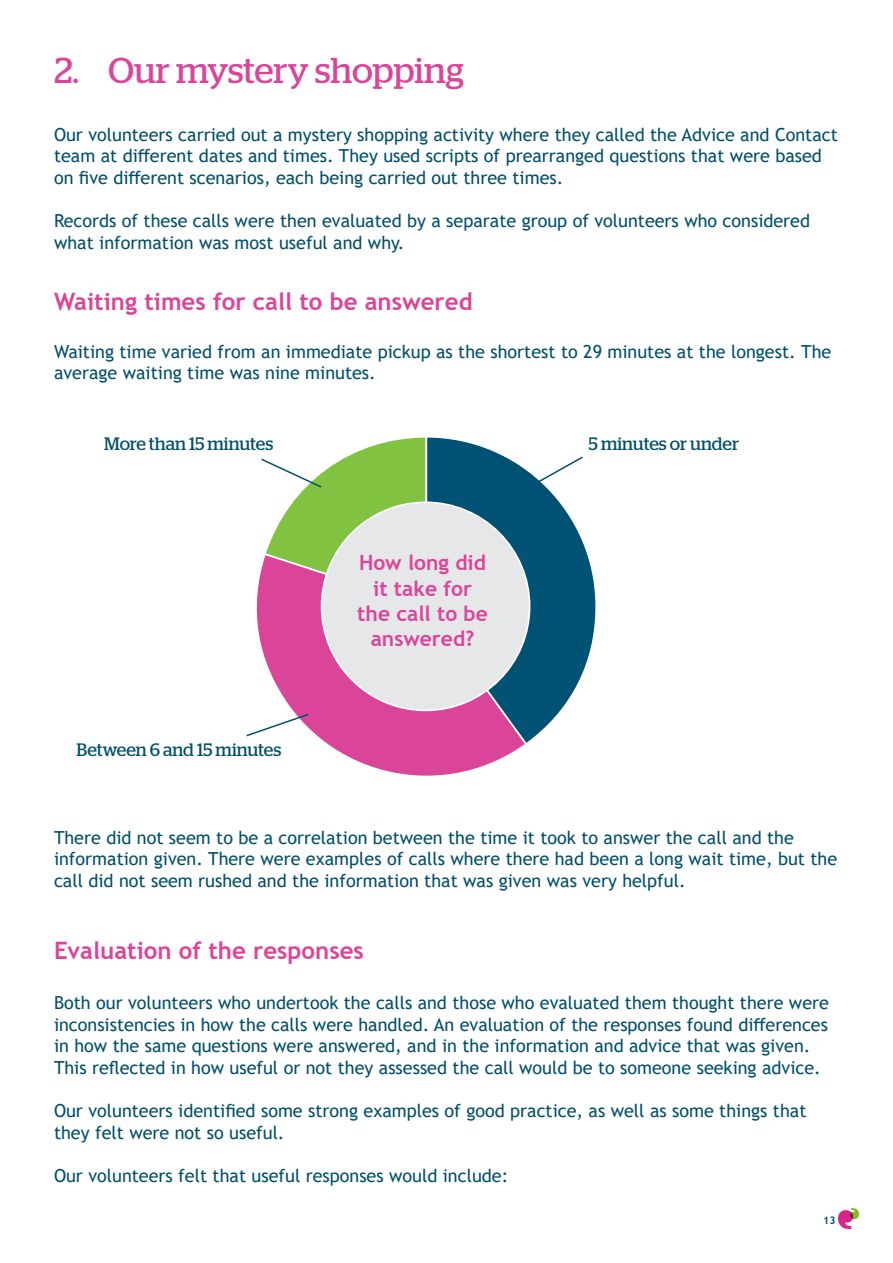
<style>
.page{position:relative;width:893px;height:1263px;background:#fff}
.page>*{position:absolute;margin:0;border:0;box-sizing:border-box;transform-origin:0 0}
.t1{font:36px "Stag";letter-spacing:-.005em;color:#da4599}
.t2{font:700 24px "Trebuchet MS";color:#da4599}
.t3{font:700 21px/25.2px "Trebuchet MS";color:#da4599;text-align:center}
.t4{font:18px/21.6px "Trebuchet MS";color:#004f6b}
.t5{font:18px "Stag";color:#004f6b}
.t6{font:700 10.5px "Trebuchet MS";color:#004f6b}
</style>
<div class="page">
<img style="left:839px;top:1209px;width:20px;height:19px">
<svg style="left:256px;top:577px;width:266px;height:199px"></svg>
<svg style="left:424px;top:437px;width:172px;height:309px"></svg>
<div style="left:322px;top:502px;width:208px;height:208px;background:#e6e7e9;border-radius:50%"></div>
<svg style="left:260px;top:437px;width:168px;height:172px"></svg>
<svg style="left:527px;top:455px;width:58px;height:34px"></svg>
<svg style="left:246px;top:712px;width:64px;height:25px"></svg>
<p class="t1" style="left:54px;top:49px;width:411px">2. Our mystery shopping</p>
<p class="t4" style="left:54px;top:124px;width:785px">Our volunteers carried out a mystery shopping activity where they called the Advice and Contact team at different dates and times. They used scripts of prearranged questions that were based on five different scenarios, each being carried out three times.</p>
<p class="t4" style="left:54px;top:210px;width:758px">Records of these calls were then evaluated by a separate group of volunteers who considered what information was most useful and why.</p>
<p class="t2" style="left:54px;top:286px;width:420px">Waiting times for call to be answered</p>
<p class="t4" style="left:54px;top:340px;width:779px">Waiting time varied from an immediate pickup as the shortest to 29 minutes at the longest. The average waiting time was nine minutes.</p>
<p class="t5" style="left:104px;top:433px;width:171px">More than 15 minutes</p>
<p class="t5" style="left:589px;top:433px;width:152px">5 minutes or under</p>
<p class="t5" style="left:77px;top:740px;width:206px">Between 6 and 15 minutes</p>
<p class="t3" style="left:357px;top:550px;width:132px">How long did it take for the call to be answered?</p>
<p class="t4" style="left:54px;top:826px;width:785px">There did not seem to be a correlation between the time it took to answer the call and the information given. There were examples of calls where there had been a long wait time, but the call did not seem rushed and the information that was given was very helpful.</p>
<p class="t2" style="left:54px;top:935px;width:311px">Evaluation of the responses</p>
<p class="t4" style="left:54px;top:992px;width:776px">Both our volunteers who undertook the calls and those who evaluated them thought there were inconsistencies in how the calls were handled. An evaluation of the responses found differences in how the same questions were answered, and in the information and advice that was given.<br>This reflected in how useful or not they assessed the call would be to someone seeking advice.</p>
<p class="t4" style="left:54px;top:1100px;width:754px">Our volunteers identified some strong examples of good practice, as well as some things that they felt were not so useful.</p>
<p class="t4" style="left:54px;top:1165px;width:456px">Our volunteers felt that useful responses would include:</p>
<p class="t6" style="left:823px;top:1214px;width:14px">13</p>
</div>
